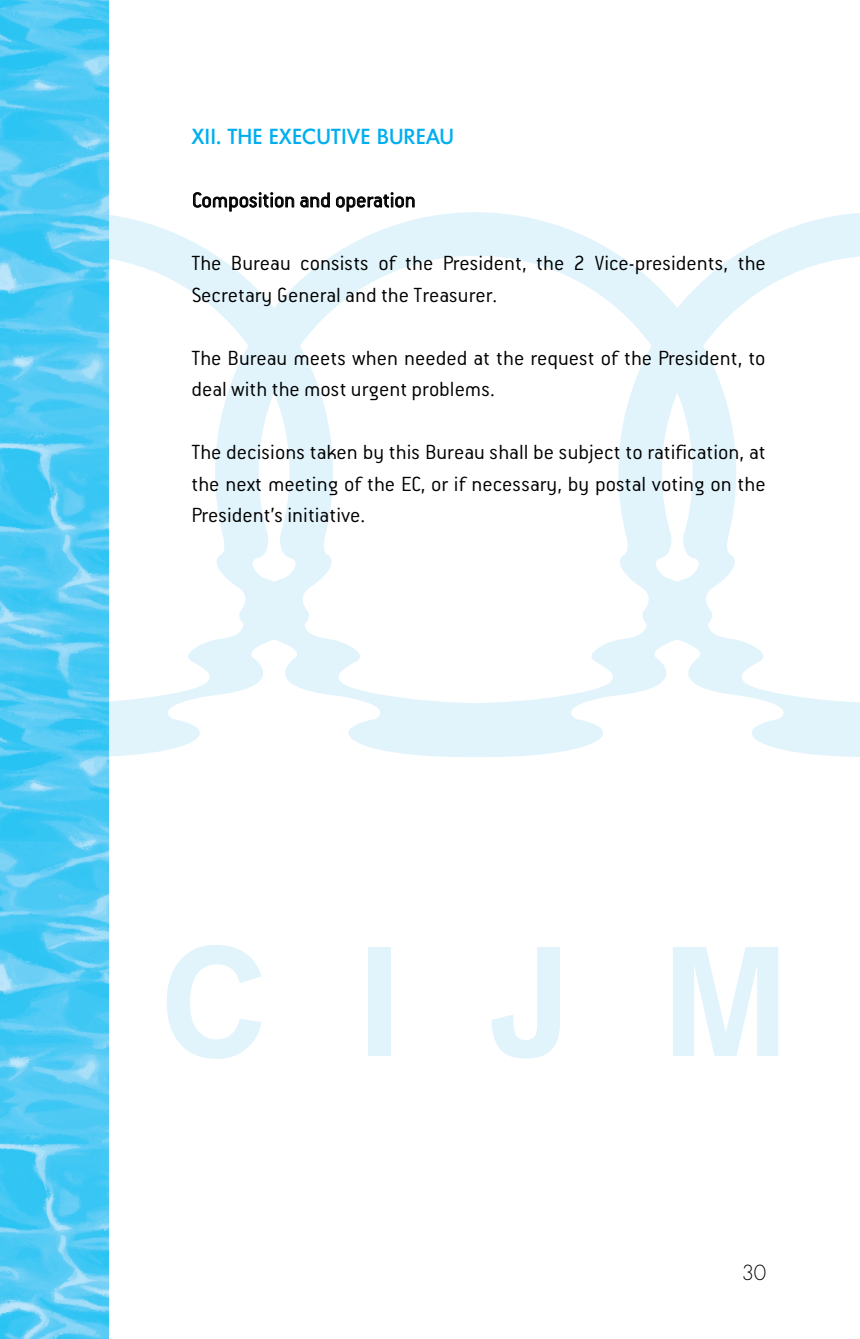
<style>
.page{position:relative;width:860px;height:1339px;background:#fff}
.page>*{position:absolute;margin:0;border:0;box-sizing:border-box;transform-origin:0 0}
.t1{font:300 22.5px/31.5px "PF Premier";color:#000}
.t2{font:20.25px "Art Futur H Demi";color:#00aeef}
.t3{font:20.25px "Art Futur H Light";color:#000}
</style>
<div class="page">
<svg style="left:673px;top:947px;width:105px;height:109px"></svg>
<div style="left:368px;top:947px;width:23px;height:109px;background:#e1f4fc"></div>
<svg style="left:167px;top:945px;width:94px;height:114px"></svg>
<svg style="left:491px;top:947px;width:69px;height:111px"></svg>
<svg style="left:108px;top:212px;width:752px;height:546px"></svg>
<img style="left:0;top:0;width:108px;height:1339px">
<p class="t2" style="left:191px;top:127px;width:264px">XII. THE EXECUTIVE BUREAU</p>
<p class="t1" style="left:192px;top:186px;width:225px">Composition and operation</p>
<p class="t1" style="left:191px;top:249px;width:576px">The Bureau consists of the President, the 2 Vice-presidents, the<br>Secretary General and the Treasurer.</p>
<p class="t1" style="left:191px;top:344px;width:575px">The Bureau meets when needed at the request of the President, to deal with the most urgent problems.</p>
<p class="t1" style="left:191px;top:438px;width:575px;text-align:justify">The decisions taken by this Bureau shall be subject to ratification, at the next meeting of the EC, or if necessary, by postal voting on the President’s initiative.</p>
<p class="t3" style="left:742px;top:1263px;width:25px">30</p>
</div>
